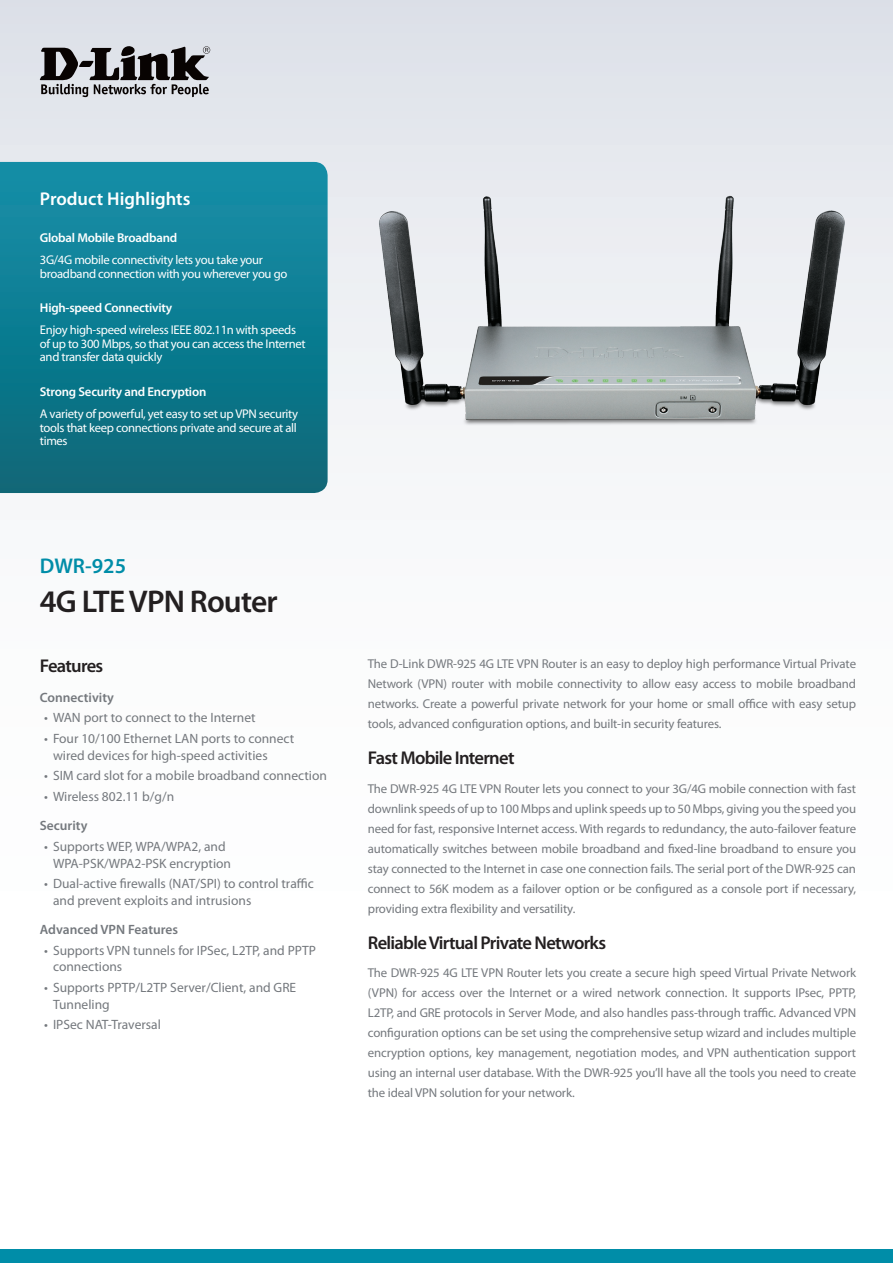
<style>
.page{position:relative;width:893px;height:1263px;background:#fff}
.page>*{position:absolute;margin:0;border:0;box-sizing:border-box;transform-origin:0 0}
.Product_Name__Cover{font:600 31.5px "Myriad Pro";letter-spacing:-.025em;color:#231f20}
.Model_Number__Cover{font:600 21.3px "Myriad Pro";color:#008da8}
.Description_Topic{font:600 18.6px "Myriad Pro";letter-spacing:-.04em;color:#231f20}
.Highlights_Title{font:600 18.6px "Myriad Pro";color:#fff}
.Features_Title{font:600 18.6px "Myriad Pro";letter-spacing:-.04em;color:#231f20}
.Features_Bullets{font:13.5px/16.5px "Myriad Pro";color:#74787d}
.Features_Category{font:600 13.5px "Myriad Pro";color:#74787d}
.Description_Text{font:12.9px/20px "Myriad Pro";letter-spacing:-.01em;color:#74787d;text-align:justify}
.Highlights_Category{font:600 12.9px "Myriad Pro";letter-spacing:-.015em;color:#fff}
.Highlights_Text{font:12.6px/13.5px "Myriad Pro";letter-spacing:-.025em;color:#fff}
</style>
<div class="page">
<div style="left:0;top:0;width:893px;height:1084px;background:linear-gradient(to bottom,#e3e6ec,#fff)"></div>
<div style="left:0;top:1249px;width:893px;height:14px;background:#008da8"></div>
<svg style="left:0;top:162px;width:328px;height:331px;background:#0f7c90"></svg>
<svg style="left:40px;top:46px;width:170px;height:51px;background:#807f83"></svg>
<img style="left:368px;top:174px;width:488px;height:265px">
<p class="Highlights_Title" style="left:40px;top:187px;width:152px">Product Highlights</p>
<p class="Highlights_Category" style="left:40px;top:229px;width:139px">Global Mobile Broadband</p>
<p class="Highlights_Text" style="left:40px;top:253px;width:249px">3G/4G mobile connectivity lets you take your broadband connection with you wherever you go</p>
<p class="Highlights_Category" style="left:40px;top:299px;width:134px">High-speed Connectivity</p>
<p class="Highlights_Text" style="left:40px;top:323px;width:267px">Enjoy high-speed wireless IEEE 802.11n with speeds of up to 300 Mbps, so that you can access the Internet and transfer data quickly</p>
<p class="Highlights_Category" style="left:40px;top:383px;width:168px">Strong Security and Encryption</p>
<p class="Highlights_Text" style="left:40px;top:407px;width:260px;text-align:justify">A variety of powerful, yet easy to set up VPN security tools that keep connections private and secure at all times</p>
<p class="Model_Number__Cover" style="left:40px;top:552px;width:88px">DWR-925</p>
<p class="Product_Name__Cover" style="left:40px;top:582px;width:239px">4G LTE VPN Router</p>
<p class="Features_Title" style="left:40px;top:654px;width:65px">Features</p>
<p class="Features_Category" style="left:40px;top:688px;width:76px">Connectivity</p>
<p class="Features_Bullets" style="left:44px;top:709px;width:213px">• WAN port to connect to the Internet</p>
<p class="Features_Bullets" style="left:53px;top:730px;width:243px;text-indent:-9px">• Four 10/100 Ethernet LAN ports to connect wired devices for high-speed activities</p>
<p class="Features_Bullets" style="left:44px;top:767px;width:284px">• SIM card slot for a mobile broadband connection</p>
<p class="Features_Bullets" style="left:44px;top:788px;width:132px">• Wireless 802.11 b/g/n</p>
<p class="Features_Category" style="left:40px;top:817px;width:49px">Security</p>
<p class="Features_Bullets" style="left:53px;top:838px;width:180px;text-indent:-9px">• Supports WEP, WPA/WPA2, and<br>WPA-PSK/WPA2-PSK encryption</p>
<p class="Features_Bullets" style="left:53px;top:875px;width:262px;text-indent:-9px">• Dual-active firewalls (NAT/SPI) to control traffic and prevent exploits and intrusions</p>
<p class="Features_Category" style="left:40px;top:921px;width:140px">Advanced VPN Features</p>
<p class="Features_Bullets" style="left:53px;top:942px;width:264px;text-indent:-9px">• Supports VPN tunnels for IPSec, L2TP, and PPTP connections</p>
<p class="Features_Bullets" style="left:53px;top:979px;width:245px;text-indent:-9px">• Supports PPTP/L2TP Server/Client, and GRE<br>Tunneling</p>
<p class="Features_Bullets" style="left:44px;top:1016px;width:118px">• IPSec NAT-Traversal</p>
<p class="Description_Text" style="left:368px;top:654px;width:490px">The D-Link DWR-925 4G LTE VPN Router is an easy to deploy high performance Virtual Private Network (VPN) router with mobile connectivity to allow easy access to mobile broadband networks. Create a powerful private network for your home or small office with easy setup tools, advanced configuration options, and built-in security features.</p>
<p class="Description_Topic" style="left:368px;top:746px;width:148px">Fast Mobile Internet</p>
<p class="Description_Text" style="left:368px;top:778px;width:490px">The DWR-925 4G LTE VPN Router lets you connect to your 3G/4G mobile connection with fast downlink speeds of up to 100 Mbps and uplink speeds up to 50 Mbps, giving you the speed you need for fast, responsive Internet access. With regards to redundancy, the auto-failover feature automatically switches between mobile broadband and fixed-line broadband to ensure you stay connected to the Internet in case one connection fails. The serial port of the DWR-925 can connect to 56K modem as a failover option or be configured as a console port if necessary, providing extra flexibility and versatility.</p>
<p class="Description_Topic" style="left:368px;top:930px;width:240px">Reliable Virtual Private Networks</p>
<p class="Description_Text" style="left:368px;top:963px;width:490px">The DWR-925 4G LTE VPN Router lets you create a secure high speed Virtual Private Network (VPN) for access over the Internet or a wired network connection. It supports IPsec, PPTP, L2TP, and GRE protocols in Server Mode, and also handles pass-through traffic. Advanced VPN configuration options can be set using the comprehensive setup wizard and includes multiple encryption options, key management, negotiation modes, and VPN authentication support using an internal user database. With the DWR-925 you’ll have all the tools you need to create the ideal VPN solution for your network.</p>
</div>
